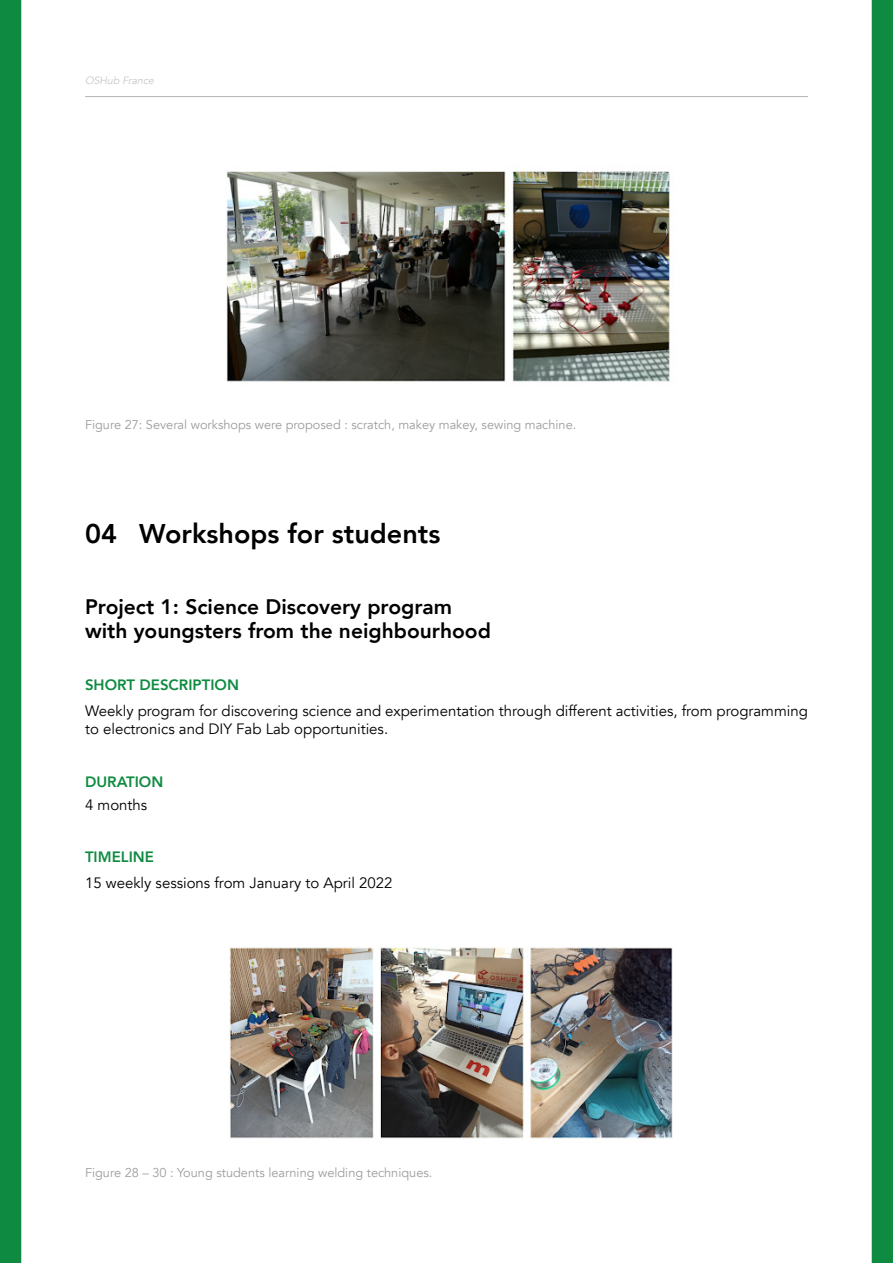
<style>
.page{position:relative;width:893px;height:1263px;background:#fff}
.page>*{position:absolute;margin:0;border:0;box-sizing:border-box;transform-origin:0 0}
.t1{font:800 27px "Avenir";color:#000}
.t2{font:800 21px/24px "Avenir";color:#000}
.t3{font:15px/18px "Avenir";color:#000}
.t4{font:800 15px "Avenir";color:#0f8b41}
.t5{font:12.75px "Avenir";color:#9d9d9c}
.t6{font:italic 10.5px "Avenir";color:#c6c6c6}
</style>
<div class="page">
<hr style="left:85px;top:96px;width:723px;height:1px;background:#000">
<div style="left:0;top:0;width:21px;height:1263px;background:#0f8b41"></div>
<div style="left:872px;top:0;width:21px;height:1263px;background:#0f8b41"></div>
<img style="left:226px;top:171px;width:444px;height:211px">
<img style="left:229px;top:946px;width:443px;height:193px">
<p class="t6" style="left:85px;top:74px;width:70px">OSHub France</p>
<p class="t5" style="left:85px;top:417px;width:493px">Figure 27: Several workshops were proposed : scratch, makey makey, sewing machine.</p>
<h1 class="t1" style="left:85px;top:513px;width:357px">04 Workshops for students</h1>
<h2 class="t2" style="left:85px;top:594px;width:407px">Project 1: Science Discovery program with youngsters from the neighbourhood</h2>
<p class="t4" style="left:85px;top:673px;width:155px">SHORT DESCRIPTION</p>
<p class="t3" style="left:85px;top:702px;width:724px">Weekly program for discovering science and experimentation through different activities, from programming to electronics and DIY Fab Lab opportunities.</p>
<p class="t4" style="left:85px;top:770px;width:80px">DURATION</p>
<p class="t3" style="left:85px;top:796px;width:64px">4 months</p>
<p class="t4" style="left:85px;top:845px;width:70px">TIMELINE</p>
<p class="t3" style="left:85px;top:874px;width:309px">15 weekly sessions from January to April 2022</p>
<p class="t5" style="left:85px;top:1165px;width:349px">Figure 28 – 30 : Young students learning welding techniques.</p>
</div>
